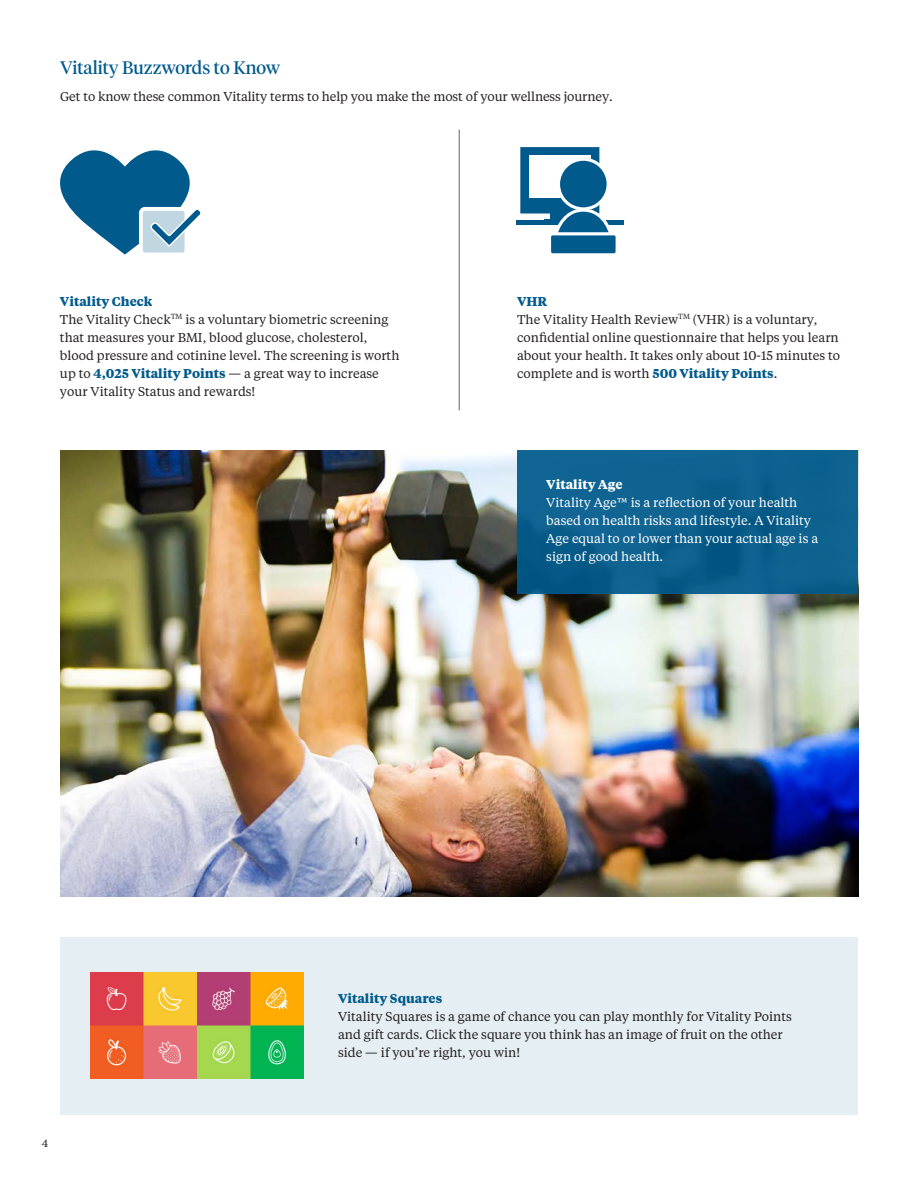
<style>
.page{position:relative;width:918px;height:1188px;background:#fff}
.page>*{position:absolute;margin:0;border:0;box-sizing:border-box;transform-origin:0 0}
.Text_Bullet_Level_1{font:18px "Tiempos Headline";color:#005a8c}
.Text_Bullet_Level_1-2{font:12.75px/18px "Tiempos Text";color:#231f20}
.Text_Bullet_Level_1-3{font:12.75px/18px "Tiempos Text";color:#fff}
.Body_text{font:12.75px "Tiempos Text";letter-spacing:-.01em;color:#231f20}
.Text_Bullet_Level_1-4{font:700 12.75px "Tiempos Text";color:#005a8c}
.Text_Bullet_Level_1-5{font:700 12.75px "Tiempos Text";color:#fff}
.Body_text-2{font:700 12.75px "Tiempos Text";color:#005a8c}
.t1{font:10.5px "Tiempos Text";color:#231f20}
.s1{font-weight:700;color:#005a8c}
</style>
<div class="page">
<div style="left:60px;top:937px;width:798px;height:177px;background:#e5eef3"></div>
<svg style="left:60px;top:150px;width:141px;height:105px"></svg>
<div style="left:516px;top:220px;width:107px;height:5px;background:#005a8c"></div>
<svg style="left:520px;top:147px;width:96px;height:107px"></svg>
<img style="left:90px;top:972px;width:213px;height:107px">
<img style="left:60px;top:450px;width:798px;height:446px">
<hr style="left:459px;top:130px;width:1px;height:280px;background:#666564">
<div style="left:518px;top:450px;width:340px;height:144px;background:linear-gradient(to right,#0c608e,#0c618e)"></div>
<p class="Text_Bullet_Level_1" style="left:60px;top:55px;width:222px">Vitality Buzzwords to Know</p>
<p class="Body_text" style="left:60px;top:88px;width:554px">Get to know these common Vitality terms to help you make the most of your wellness journey.</p>
<p class="Text_Bullet_Level_1-4" style="left:60px;top:292px;width:94px">Vitality Check</p>
<p class="Text_Bullet_Level_1-2" style="left:60px;top:310px;width:341px">The Vitality Check<sup>TM</sup> is a voluntary biometric screening that measures your BMI, blood glucose, cholesterol, blood pressure and cotinine level. The screening is worth up to <span class="s1">4,025 Vitality Points</span> — a great way to increase your Vitality Status and rewards!</p>
<p class="Body_text-2" style="left:517px;top:292px;width:32px">VHR</p>
<p class="Text_Bullet_Level_1-2" style="left:517px;top:310px;width:325px">The Vitality Health Review<sup>TM</sup> (VHR) is a voluntary, confidential online questionnaire that helps you learn about your health. It takes only about 10-15 minutes to complete and is worth <span class="s1">500 Vitality Points</span>.</p>
<p class="Text_Bullet_Level_1-5" style="left:546px;top:476px;width:78px">Vitality Age</p>
<p class="Text_Bullet_Level_1-3" style="left:546px;top:493px;width:273px">Vitality Age™ is a reflection of your health based on health risks and lifestyle. A Vitality Age equal to or lower than your actual age is a sign of good health.</p>
<p class="t1" style="left:42px;top:1137px;width:8px">4</p>
<p class="Text_Bullet_Level_1-4" style="left:338px;top:990px;width:106px">Vitality Squares</p>
<p class="Text_Bullet_Level_1-2" style="left:338px;top:1007px;width:455px">Vitality Squares is a game of chance you can play monthly for Vitality Points and gift cards. Click the square you think has an image of fruit on the other side — if you’re right, you win!</p>
</div>
